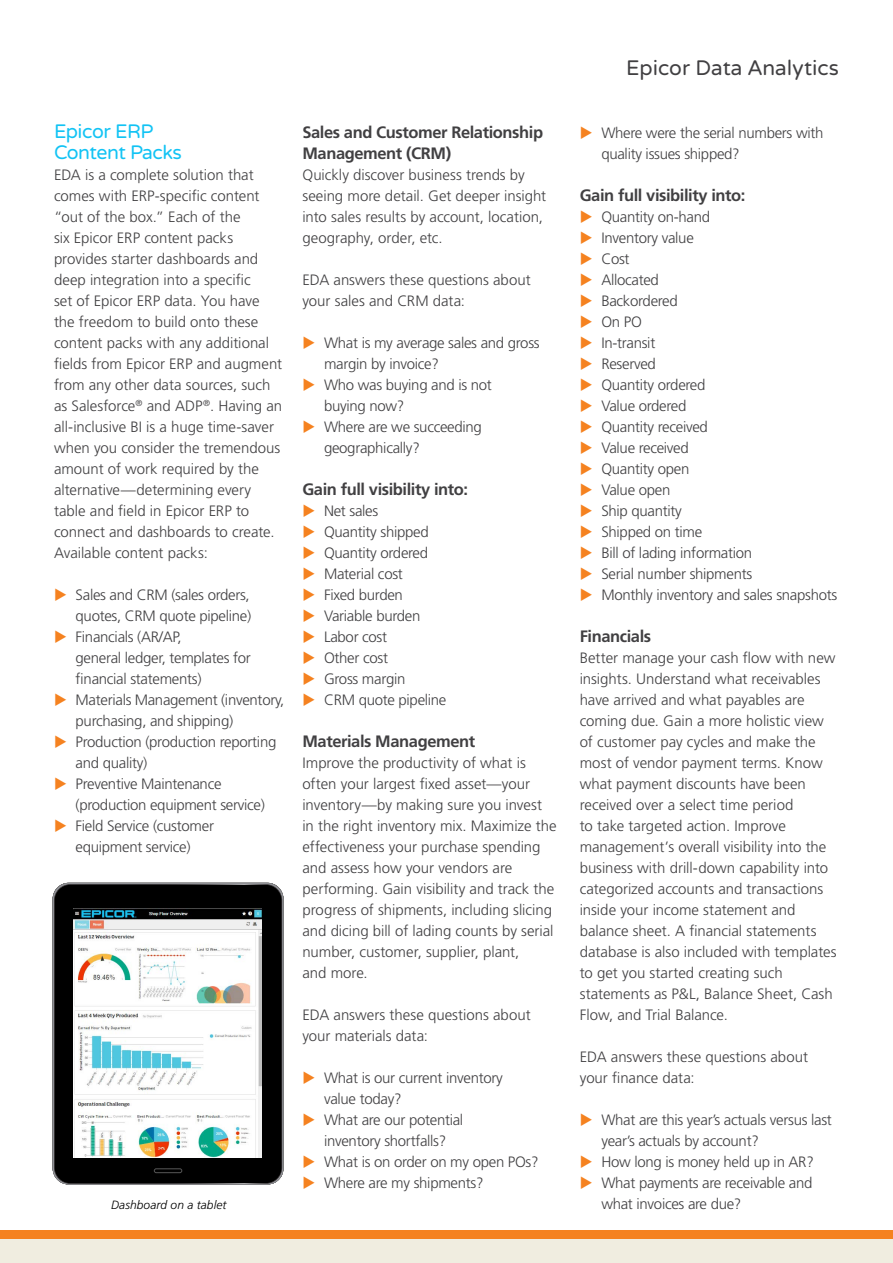
<style>
.page{position:relative;width:893px;height:1263px;background:#fff}
.page>*{position:absolute;margin:0;border:0;box-sizing:border-box;transform-origin:0 0}
.Title_Bar_Heading_Ri{font:21px "Varela Round";color:#414042}
.Body_Heading_1_-_Sen{font:19.5px/21px "Varela Round";letter-spacing:-.025em;color:#12c3f4}
.Body_Subheading_-_Se{font:700 16.5px/21px "Frutiger LT Std";letter-spacing:-.025em;color:#414042}
.Body_Copy_-_Sentence{font:300 15px/21px "Frutiger LT Std";letter-spacing:-.01em;color:#414042}
.Caption_and_Notes{font:italic 300 12px "Frutiger LT Std";letter-spacing:.005em;color:#000}
</style>
<div class="page">
<div style="left:0;top:1230px;width:893px;height:10px;background:#f58220"></div>
<div style="left:0;top:1239px;width:893px;height:24px;background:#f0ede0"></div>
<img style="left:54px;top:884px;width:228px;height:299px">
<svg style="left:154px;top:1168px;width:28px;height:5px"></svg>
<img style="left:74px;top:909px;width:188px;height:248px">
<p class="Body_Heading_1_-_Sen" style="left:54px;top:121px;width:129px">Epicor ERP<br>Content Packs</p>
<p class="Body_Copy_-_Sentence" style="left:54px;top:165px;width:230px">EDA is a complete solution that comes with ERP-specific content “out of the box.” Each of the<br>six Epicor ERP content packs provides starter dashboards and deep integration into a specific<br>set of Epicor ERP data. You have the freedom to build onto these content packs with any additional fields from Epicor ERP and augment from any other data sources, such as Salesforce<sup>®</sup> and ADP<sup>®</sup>. Having an all-inclusive BI is a huge time-saver when you consider the tremendous amount of work required by the alternative—determining every table and field in Epicor ERP to connect and dashboards to create.<br>Available content packs:</p>
<p class="Body_Copy_-_Sentence" style="left:76px;top:585px;width:177px">Sales and CRM (sales orders, quotes, CRM quote pipeline)</p>
<p class="Body_Copy_-_Sentence" style="left:76px;top:627px;width:177px">Financials (AR/AP,<br>general ledger, templates for financial statements)</p>
<p class="Body_Copy_-_Sentence" style="left:76px;top:690px;width:210px">Materials Management (inventory, purchasing, and shipping)</p>
<p class="Body_Copy_-_Sentence" style="left:76px;top:732px;width:202px">Production (production reporting and quality)</p>
<p class="Body_Copy_-_Sentence" style="left:76px;top:774px;width:191px">Preventive Maintenance (production equipment service)</p>
<p class="Body_Copy_-_Sentence" style="left:76px;top:816px;width:140px">Field Service (customer equipment service)</p>
<p class="Caption_and_Notes" style="left:111px;top:1197px;width:117px">Dashboard on a tablet</p>
<p class="Body_Subheading_-_Se" style="left:302px;top:122px;width:242px">Sales and Customer Relationship<br>Management (CRM)</p>
<p class="Body_Copy_-_Sentence" style="left:302px;top:165px;width:245px">Quickly discover business trends by seeing more detail. Get deeper insight into sales results by account, location, geography, order, etc.</p>
<p class="Body_Copy_-_Sentence" style="left:302px;top:270px;width:230px">EDA answers these questions about your sales and CRM data:</p>
<p class="Body_Copy_-_Sentence" style="left:324px;top:333px;width:217px">What is my average sales and gross margin by invoice?</p>
<p class="Body_Copy_-_Sentence" style="left:324px;top:375px;width:169px">Who was buying and is not buying now?</p>
<p class="Body_Copy_-_Sentence" style="left:324px;top:417px;width:159px">Where are we succeeding geographically?</p>
<p class="Body_Subheading_-_Se" style="left:302px;top:479px;width:167px">Gain full visibility into:</p>
<p class="Body_Copy_-_Sentence" style="left:324px;top:501px;width:56px">Net sales</p>
<p class="Body_Copy_-_Sentence" style="left:324px;top:522px;width:106px">Quantity shipped</p>
<p class="Body_Copy_-_Sentence" style="left:324px;top:543px;width:106px">Quantity ordered</p>
<p class="Body_Copy_-_Sentence" style="left:324px;top:564px;width:80px">Material cost</p>
<p class="Body_Copy_-_Sentence" style="left:324px;top:585px;width:80px">Fixed burden</p>
<p class="Body_Copy_-_Sentence" style="left:324px;top:606px;width:98px">Variable burden</p>
<p class="Body_Copy_-_Sentence" style="left:324px;top:627px;width:65px">Labor cost</p>
<p class="Body_Copy_-_Sentence" style="left:324px;top:648px;width:65px">Other cost</p>
<p class="Body_Copy_-_Sentence" style="left:324px;top:669px;width:83px">Gross margin</p>
<p class="Body_Copy_-_Sentence" style="left:324px;top:690px;width:124px">CRM quote pipeline</p>
<p class="Body_Subheading_-_Se" style="left:302px;top:731px;width:174px">Materials Management</p>
<p class="Body_Copy_-_Sentence" style="left:302px;top:753px;width:256px">Improve the productivity of what is often your largest fixed asset—your inventory—by making sure you invest in the right inventory mix. Maximize the effectiveness your purchase spending and assess how your vendors are performing. Gain visibility and track the progress of shipments, including slicing and dicing bill of lading counts by serial number, customer, supplier, plant,<br>and more.</p>
<p class="Body_Copy_-_Sentence" style="left:302px;top:1005px;width:230px">EDA answers these questions about your materials data:</p>
<p class="Body_Copy_-_Sentence" style="left:324px;top:1068px;width:180px">What is our current inventory value today?</p>
<p class="Body_Copy_-_Sentence" style="left:324px;top:1110px;width:141px">What are our potential inventory shortfalls?</p>
<p class="Body_Copy_-_Sentence" style="left:324px;top:1152px;width:216px">What is on order on my open POs?</p>
<p class="Body_Copy_-_Sentence" style="left:324px;top:1173px;width:161px">Where are my shipments?</p>
<p class="Title_Bar_Heading_Ri" style="left:626px;top:56px;width:214px">Epicor Data Analytics</p>
<p class="Body_Copy_-_Sentence" style="left:601px;top:123px;width:224px">Where were the serial numbers with quality issues shipped?</p>
<p class="Body_Subheading_-_Se" style="left:580px;top:185px;width:167px">Gain full visibility into:</p>
<p class="Body_Copy_-_Sentence" style="left:601px;top:207px;width:110px">Quantity on-hand</p>
<p class="Body_Copy_-_Sentence" style="left:601px;top:228px;width:94px">Inventory value</p>
<p class="Body_Copy_-_Sentence" style="left:601px;top:249px;width:30px">Cost</p>
<p class="Body_Copy_-_Sentence" style="left:601px;top:270px;width:59px">Allocated</p>
<p class="Body_Copy_-_Sentence" style="left:601px;top:291px;width:78px">Backordered</p>
<p class="Body_Copy_-_Sentence" style="left:601px;top:312px;width:42px">On PO</p>
<p class="Body_Copy_-_Sentence" style="left:601px;top:333px;width:55px">In-transit</p>
<p class="Body_Copy_-_Sentence" style="left:601px;top:354px;width:56px">Reserved</p>
<p class="Body_Copy_-_Sentence" style="left:601px;top:375px;width:106px">Quantity ordered</p>
<p class="Body_Copy_-_Sentence" style="left:601px;top:396px;width:87px">Value ordered</p>
<p class="Body_Copy_-_Sentence" style="left:601px;top:417px;width:108px">Quantity received</p>
<p class="Body_Copy_-_Sentence" style="left:601px;top:438px;width:89px">Value received</p>
<p class="Body_Copy_-_Sentence" style="left:601px;top:459px;width:90px">Quantity open</p>
<p class="Body_Copy_-_Sentence" style="left:601px;top:480px;width:70px">Value open</p>
<p class="Body_Copy_-_Sentence" style="left:601px;top:501px;width:82px">Ship quantity</p>
<p class="Body_Copy_-_Sentence" style="left:601px;top:522px;width:102px">Shipped on time</p>
<p class="Body_Copy_-_Sentence" style="left:601px;top:543px;width:152px">Bill of lading information</p>
<p class="Body_Copy_-_Sentence" style="left:601px;top:564px;width:152px">Serial number shipments</p>
<p class="Body_Copy_-_Sentence" style="left:601px;top:585px;width:237px">Monthly inventory and sales snapshots</p>
<p class="Body_Subheading_-_Se" style="left:580px;top:626px;width:73px">Financials</p>
<p class="Body_Copy_-_Sentence" style="left:580px;top:648px;width:258px">Better manage your cash flow with new insights. Understand what receivables have arrived and what payables are coming due. Gain a more holistic view of customer pay cycles and make the most of vendor payment terms. Know what payment discounts have been received over a select time period<br>to take targeted action. Improve management’s overall visibility into the business with drill-down capability into categorized accounts and transactions inside your income statement and balance sheet. A financial statements database is also included with templates to get you started creating such statements as P&amp;L, Balance Sheet, Cash Flow, and Trial Balance.</p>
<p class="Body_Copy_-_Sentence" style="left:580px;top:1047px;width:230px">EDA answers these questions about your finance data:</p>
<p class="Body_Copy_-_Sentence" style="left:601px;top:1110px;width:232px">What are this year’s actuals versus last year’s actuals by account?</p>
<p class="Body_Copy_-_Sentence" style="left:601px;top:1152px;width:214px">How long is money held up in AR?</p>
<p class="Body_Copy_-_Sentence" style="left:601px;top:1173px;width:212px">What payments are receivable and what invoices are due?</p>
</div>
